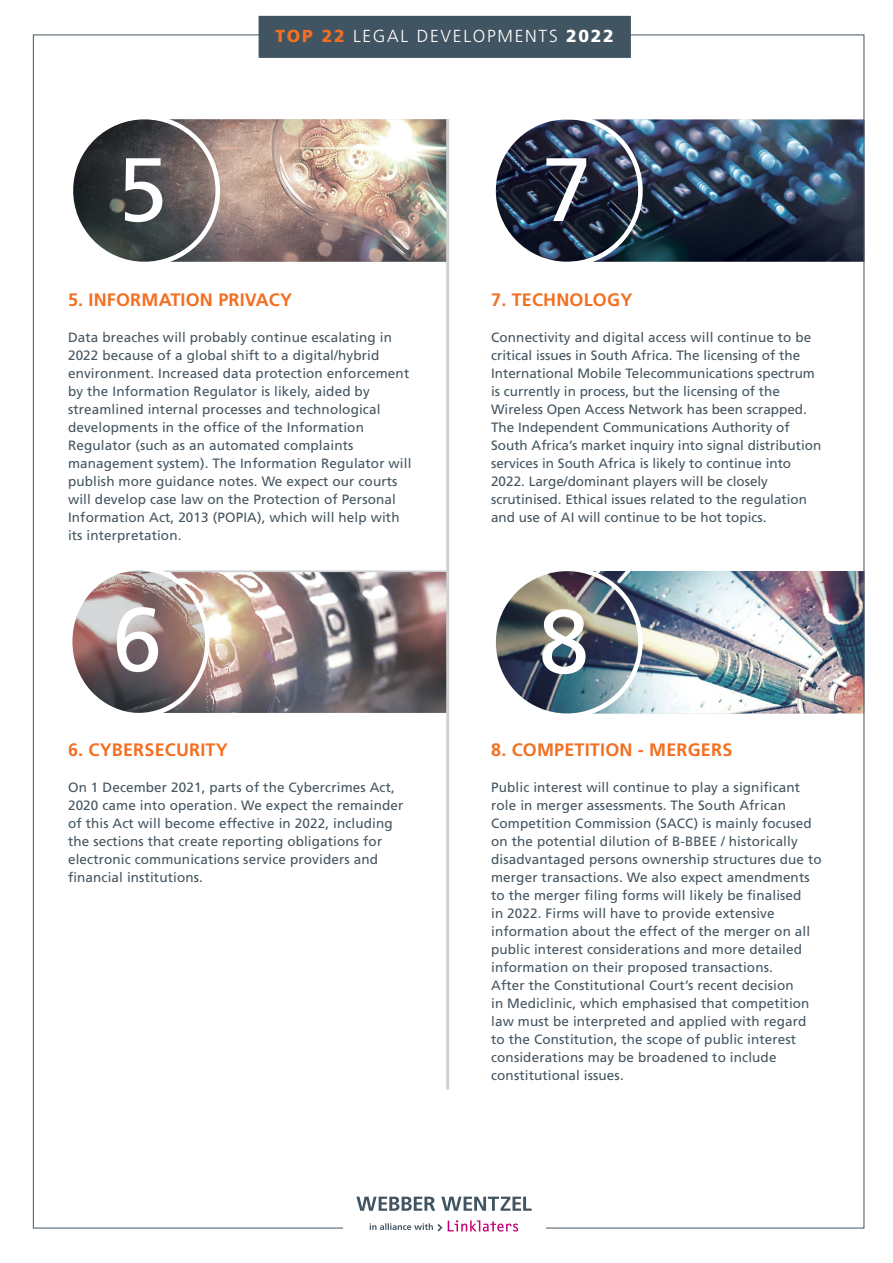
<style>
.page{position:relative;width:893px;height:1263px;background:#fff}
.page>*{position:absolute;margin:0;border:0;box-sizing:border-box;transform-origin:0 0}
.t1{font:90px "Frutiger LT Std";color:#fff}
.t2{font:700 18px "Frutiger LT Std";letter-spacing:.01em;color:#f36f21}
.t3{font:300 17.4px "Frutiger LT Std";letter-spacing:.1em;color:#fff}
.t4{font:13.5px/18px "Frutiger LT Std";letter-spacing:.01em;color:#455560}
.s1{font-weight:900;color:#f36f21}
.s2{font-weight:900}
</style>
<div class="page">
<img style="left:651px;top:571px;width:211px;height:143px">
<img style="left:651px;top:119px;width:211px;height:143px">
<svg style="left:356px;top:1196px;width:176px;height:15px"></svg>
<svg style="left:448px;top:1220px;width:70px;height:11px"></svg>
<svg style="left:370px;top:1223px;width:72px;height:8px"></svg>
<img style="left:495px;top:119px;width:156px;height:143px">
<img style="left:217px;top:572px;width:229px;height:141px">
<svg style="left:72px;top:570px;width:145px;height:143px"></svg>
<img style="left:229px;top:119px;width:217px;height:143px">
<svg style="left:73px;top:119px;width:156px;height:143px;background:#686566"></svg>
<img style="left:495px;top:571px;width:156px;height:143px">
<div style="left:259px;top:16px;width:372px;height:42px;background:#415461"></div>
<hr style="left:446px;top:119px;width:3px;height:970px;background:#ced2d4">
<h1 class="t1" style="left:118px;top:137px;width:52px">5</h1>
<p class="t3" style="left:275px;top:26px;width:340px"><span class="s1">TOP 22</span> LEGAL DEVELOPMENTS <span class="s2">2022</span></p>
<h1 class="t1" style="left:542px;top:137px;width:52px">7</h1>
<h2 class="t2" style="left:68px;top:289px;width:226px">5. INFORMATION PRIVACY</h2>
<p class="t4" style="left:68px;top:328px;width:345px">Data breaches will probably continue escalating in 2022 because of a global shift to a digital/hybrid environment. Increased data protection enforcement by the Information Regulator is likely, aided by streamlined internal processes and technological developments in the office of the Information Regulator (such as an automated complaints management system). The Information Regulator will publish more guidance notes. We expect our courts will develop case law on the Protection of Personal Information Act, 2013 (POPIA), which will help with its interpretation.</p>
<h2 class="t2" style="left:491px;top:289px;width:143px">7. TECHNOLOGY</h2>
<p class="t4" style="left:491px;top:328px;width:332px">Connectivity and digital access will continue to be critical issues in South Africa. The licensing of the International Mobile Telecommunications spectrum is currently in process, but the licensing of the Wireless Open Access Network has been scrapped.<br>The Independent Communications Authority of South Africa’s market inquiry into signal distribution services in South Africa is likely to continue into 2022. Large/dominant players will be closely scrutinised. Ethical issues related to the regulation and use of AI will continue to be hot topics.</p>
<h1 class="t1" style="left:112px;top:587px;width:52px">6</h1>
<h1 class="t1" style="left:539px;top:589px;width:52px">8</h1>
<h2 class="t2" style="left:68px;top:739px;width:161px">6. CYBERSECURITY</h2>
<p class="t4" style="left:68px;top:778px;width:337px">On 1 December 2021, parts of the Cybercrimes Act, 2020 came into operation. We expect the remainder of this Act will become effective in 2022, including the sections that create reporting obligations for electronic communications service providers and financial institutions.</p>
<h2 class="t2" style="left:491px;top:739px;width:243px">8. COMPETITION - MERGERS</h2>
<p class="t4" style="left:491px;top:778px;width:332px">Public interest will continue to play a significant role in merger assessments. The South African Competition Commission (SACC) is mainly focused on the potential dilution of B-BBEE / historically disadvantaged persons ownership structures due to merger transactions. We also expect amendments to the merger filing forms will likely be finalised<br>in 2022. Firms will have to provide extensive information about the effect of the merger on all public interest considerations and more detailed information on their proposed transactions.<br>After the Constitutional Court’s recent decision<br>in Mediclinic, which emphasised that competition law must be interpreted and applied with regard to the Constitution, the scope of public interest considerations may be broadened to include constitutional issues.</p>
</div>
